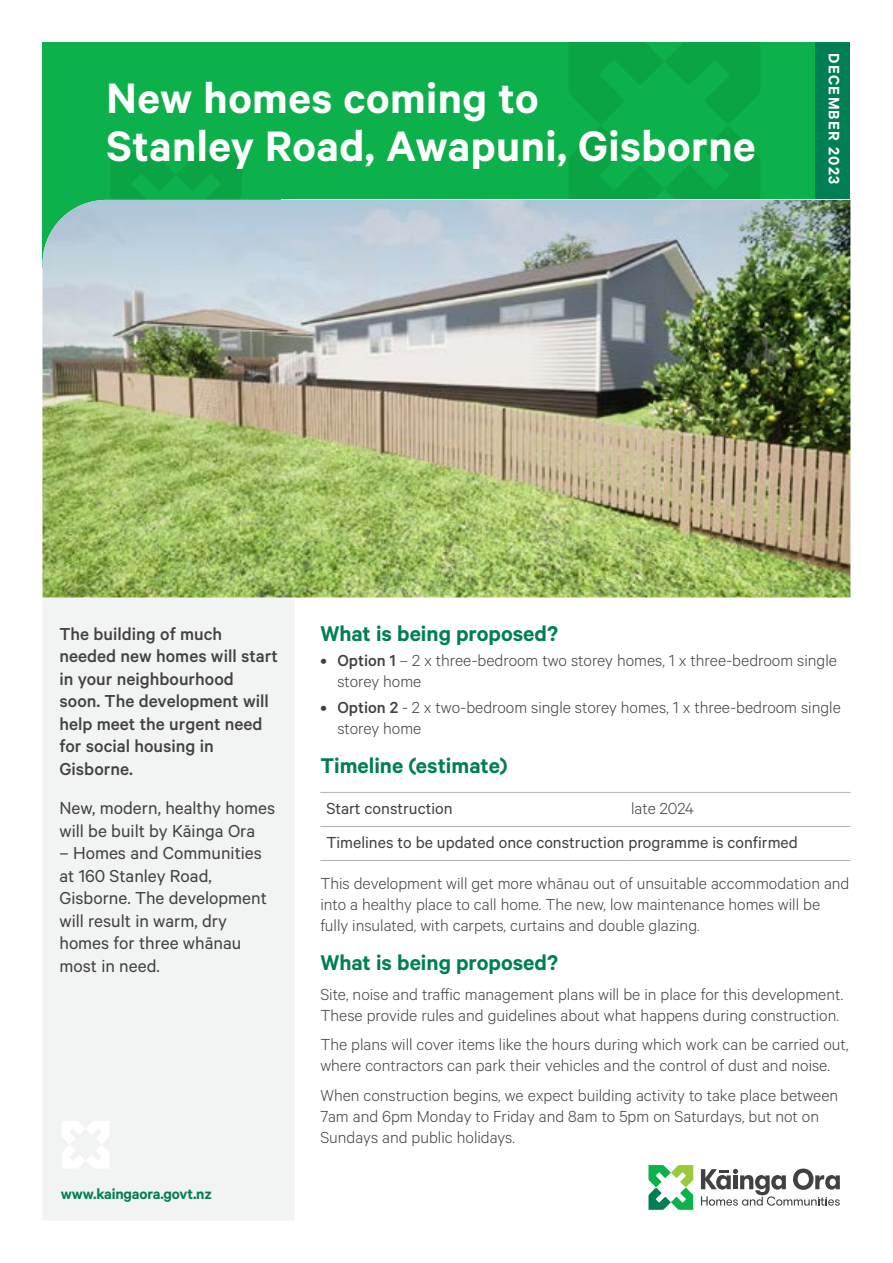
<style>
.page{position:relative;width:893px;height:1263px;background:#fff}
.page>*{position:absolute;margin:0;border:0;box-sizing:border-box;transform-origin:0 0}
.t1{font:600 48px/48px "Calibre";letter-spacing:.01em;color:#fff}
.t2{font:600 24px "Calibre";color:#007f54}
.t3{font:19.5px/22.5px "Calibre";color:#414042}
.t4{font:500 19.5px/22.5px "Calibre";color:#414042}
.t5{font:300 18px/21px "Calibre";color:#414042}
.t6{font:18px "Calibre";color:#414042}
.t7{font:600 16.95px "Calibre";letter-spacing:.075em;color:#fff}
.t8{font:600 16.5px "Calibre";letter-spacing:-.01em;color:#007f54}
.s1{font-weight:500}
</style>
<div class="page">
<svg style="left:648px;top:1165px;width:45px;height:45px"></svg>
<svg style="left:701px;top:1168px;width:139px;height:38px"></svg>
<div style="left:43px;top:43px;width:807px;height:225px;background:#0db14b"></div>
<svg style="left:568px;top:43px;width:193px;height:157px"></svg>
<div style="left:815px;top:43px;width:35px;height:157px;background:#007f54"></div>
<svg style="left:110px;top:153px;width:132px;height:47px"></svg>
<div style="left:43px;top:597px;width:252px;height:623px;background:#f2f3f3"></div>
<svg style="left:62px;top:1121px;width:48px;height:48px"></svg>
<hr style="left:320px;top:792px;width:305px;height:1px;background:#afb1b4">
<hr style="left:625px;top:792px;width:225px;height:1px;background:#afb1b4">
<hr style="left:320px;top:826px;width:305px;height:1px;background:#afb1b4">
<hr style="left:625px;top:826px;width:225px;height:1px;background:#afb1b4">
<hr style="left:320px;top:860px;width:305px;height:1px;background:#afb1b4">
<hr style="left:625px;top:860px;width:225px;height:1px;background:#afb1b4">
<img style="left:43px;top:200px;width:807px;height:397px">
<h1 class="t1" style="left:107px;top:72px;width:651px">New homes coming to<br>Stanley Road, Awapuni, Gisborne</h1>
<p class="t7" style="left:844px;top:53px;width:132px;rotate:90deg">DECEMBER 2023</p>
<p class="t4" style="left:59px;top:622px;width:220px">The building of much needed new homes will start in your neighbourhood soon. The development will help meet the urgent need for social housing in<br>Gisborne.</p>
<p class="t3" style="left:59px;top:796px;width:217px">New, modern, healthy homes will be built by Kāinga Ora</p>
<p class="t3" style="left:59px;top:841px;width:209px">– Homes and Communities at 160 Stanley Road,<br>Gisborne. The development will result in warm, dry homes for three whānau most in need.</p>
<p class="t8" style="left:61px;top:1184px;width:153px">www.kaingaora.govt.nz</p>
<h2 class="t2" style="left:320px;top:619px;width:239px">What is being proposed?</h2>
<p class="t5" style="left:337px;top:649px;width:501px;text-indent:-17px"><span class="s1">• Option 1</span> – 2 x three-bedroom two storey homes, 1 x three-bedroom single storey home</p>
<p class="t5" style="left:337px;top:696px;width:505px;text-indent:-17px"><span class="s1">• Option 2</span> - 2 x two-bedroom single storey homes, 1 x three-bedroom single storey home</p>
<h2 class="t2" style="left:320px;top:751px;width:189px">Timeline (estimate)</h2>
<p class="t6" style="left:326px;top:798px;width:128px">Start construction</p>
<p class="t5" style="left:631px;top:797px;width:64px">late 2024</p>
<p class="t6" style="left:326px;top:832px;width:473px">Timelines to be updated once construction programme is confirmed</p>
<p class="t5" style="left:320px;top:872px;width:531px">This development will get more whānau out of unsuitable accommodation and into a healthy place to call home. The new, low maintenance homes will be fully insulated, with carpets, curtains and double glazing.</p>
<h2 class="t2" style="left:320px;top:948px;width:239px">What is being proposed?</h2>
<p class="t5" style="left:320px;top:983px;width:524px">Site, noise and traffic management plans will be in place for this development.<br>These provide rules and guidelines about what happens during construction.</p>
<p class="t5" style="left:320px;top:1033px;width:530px">The plans will cover items like the hours during which work can be carried out, where contractors can park their vehicles and the control of dust and noise.</p>
<p class="t5" style="left:320px;top:1084px;width:519px">When construction begins, we expect building activity to take place between<br>7am and 6pm Monday to Friday and 8am to 5pm on Saturdays, but not on<br>Sundays and public holidays.</p>
</div>
